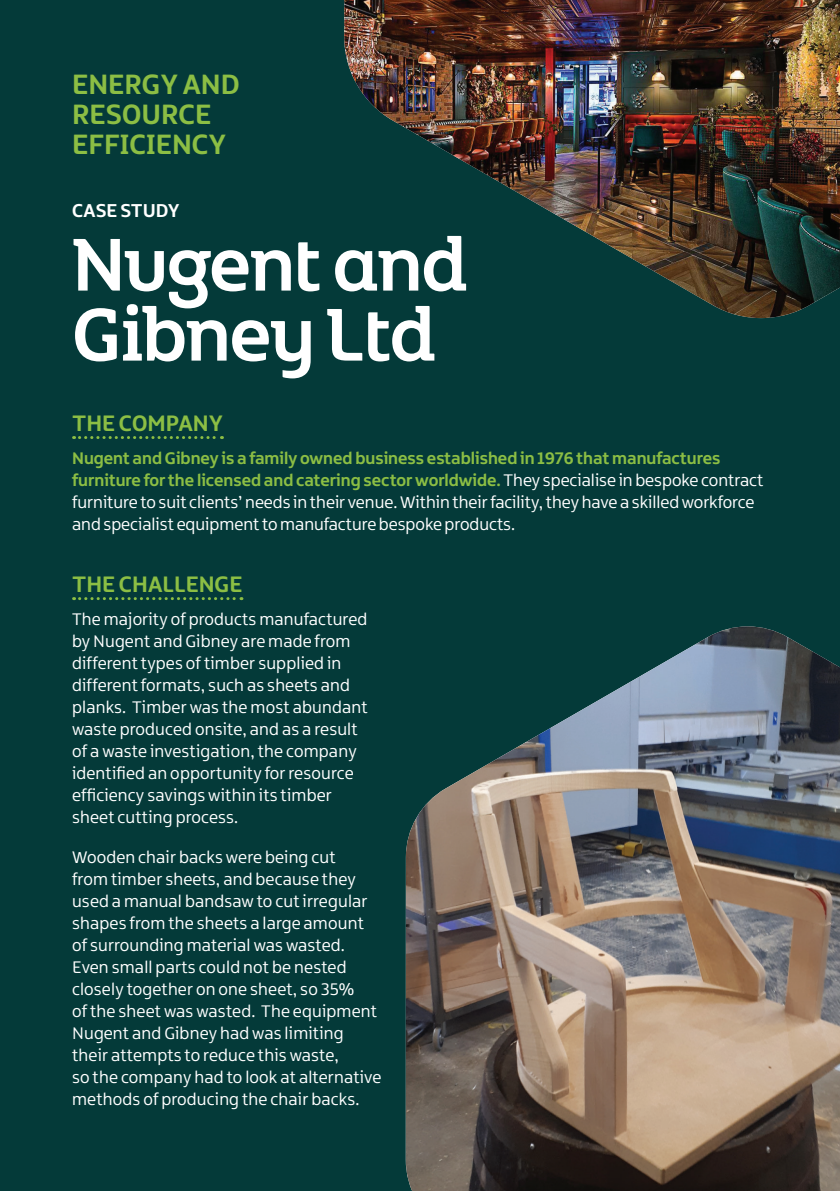
<style>
.page{position:relative;width:840px;height:1191px;background:#fff}
.page>*{position:absolute;margin:0;border:0;box-sizing:border-box;transform-origin:0 0}
.t1{font:80px/70px "Northern Ireland Headline";letter-spacing:-.01em;color:#fff}
.t2{font:700 30px/30px "Northern Ireland";color:#8cbe44}
.t3{font:700 24px "Northern Ireland";color:#8cbe44}
.t4{font:700 20px "Northern Ireland";color:#fff}
.t5{font:18px/22px "Northern Ireland";letter-spacing:.01em;color:#fff}
.s1{font-weight:700;color:#8cbe44}
</style>
<div class="page">
<div style="left:0;top:0;width:839px;height:1191px;background:#043a39"></div>
<svg style="left:74px;top:436px;width:148px;height:3px"></svg>
<svg style="left:74px;top:597px;width:168px;height:3px"></svg>
<img style="left:405px;top:626px;width:434px;height:565px">
<img style="left:344px;top:0;width:495px;height:318px">
<h2 class="t2" style="left:72px;top:69px;width:169px">ENERGY AND<br>RESOURCE<br>EFFICIENCY</h2>
<p class="t4" style="left:72px;top:198px;width:109px">CASE STUDY</p>
<h1 class="t1" style="left:72px;top:227px;width:397px">Nugent and<br>Gibney Ltd</h1>
<h3 class="t3" style="left:72px;top:407px;width:152px">THE COMPANY</h3>
<p class="t5" style="left:72px;top:447px;width:692px"><span class="s1">Nugent and Gibney is a family owned business established in 1976 that manufactures furniture for the licensed and catering sector worldwide.</span> They specialise in bespoke contract furniture to suit clients’ needs in their venue. Within their facility, they have a skilled workforce and specialist equipment to manufacture bespoke products.</p>
<h3 class="t3" style="left:72px;top:568px;width:172px">THE CHALLENGE</h3>
<p class="t5" style="left:72px;top:608px;width:297px">The majority of products manufactured by Nugent and Gibney are made from different types of timber supplied in different formats, such as sheets and planks. Timber was the most abundant waste produced onsite, and as a result of a waste investigation, the company identified an opportunity for resource efficiency savings within its timber sheet cutting process.</p>
<p class="t5" style="left:72px;top:846px;width:310px">Wooden chair backs were being cut<br>from timber sheets, and because they used a manual bandsaw to cut irregular shapes from the sheets a large amount of surrounding material was wasted.<br>Even small parts could not be nested closely together on one sheet, so 35%<br>of the sheet was wasted. The equipment Nugent and Gibney had was limiting their attempts to reduce this waste,<br>so the company had to look at alternative methods of producing the chair backs.</p>
</div>
